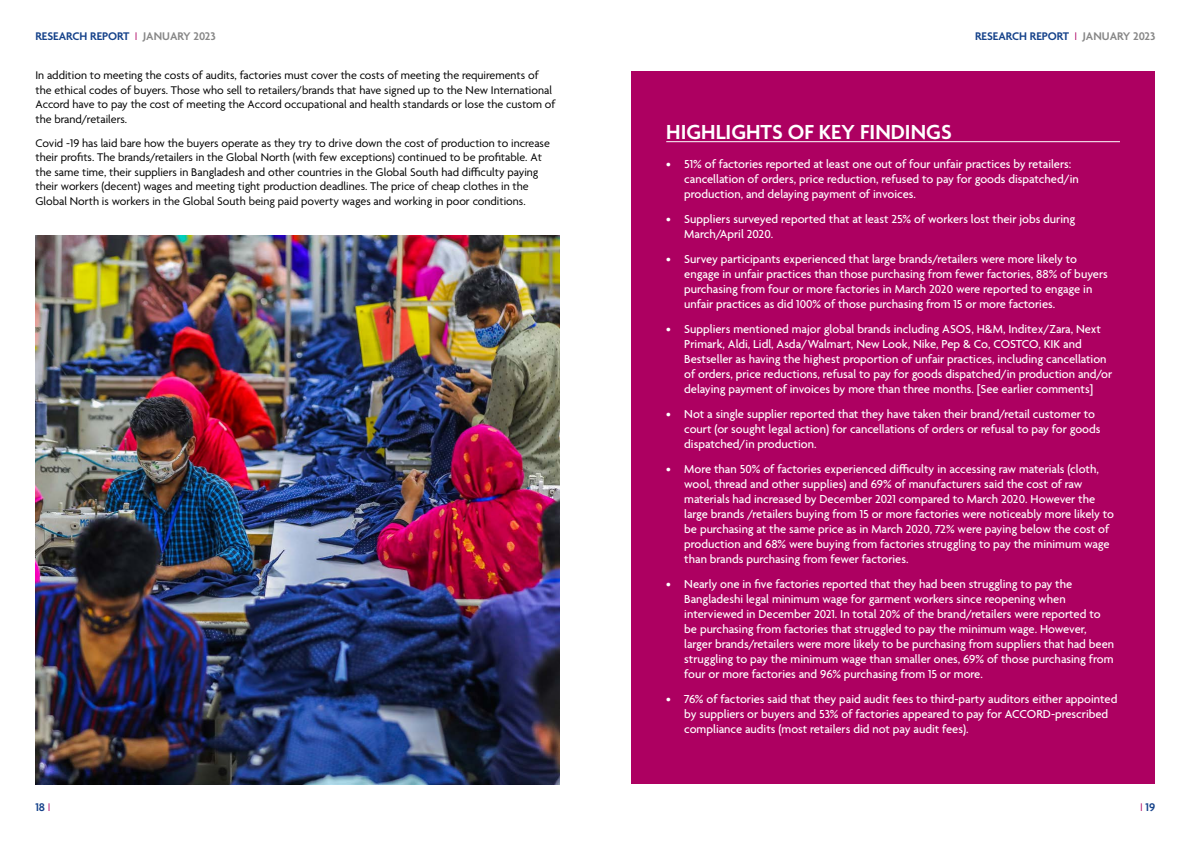
<style>
.page{position:relative;width:1191px;height:842px;background:#fff}
.page>*{position:absolute;margin:0;border:0;box-sizing:border-box;transform-origin:0 0}
.Pink_Box_Header{font:600 22px "Agenda";color:#fff}
.Pink_Box_Bullets{font:500 12.5px/15px "Agenda";color:#fff}
.Pink_Box_Bullets__1s{font:500 12.5px/15px "Agenda";color:#fff}
.Body_Text__After_Sub{font:12px/14.4px "Agenda";color:#000}
.t1{font:600 12px "Agenda";color:#15428a}
.s1{font-weight:300;color:#ad0061}
.s2{color:#878787}
</style>
<div class="page">
<img style="left:36px;top:236px;width:523px;height:549px">
<div style="left:631px;top:71px;width:523px;height:713px;background:#ad0061"></div>
<hr style="left:666px;top:141px;width:454px;height:1px;background:#fff">
<p class="t1" style="left:35px;top:29px;width:182px">RESEARCH REPORT <span class="s1">I</span> <span class="s2">JANUARY 2023</span></p>
<p class="t1" style="left:975px;top:29px;width:182px">RESEARCH REPORT <span class="s1">I</span> <span class="s2">JANUARY 2023</span></p>
<p class="Body_Text__After_Sub" style="left:35px;top:69px;width:521px">In addition to meeting the costs of audits, factories must cover the costs of meeting the requirements of the ethical codes of buyers. Those who sell to retailers/brands that have signed up to the New International Accord have to pay the cost of meeting the Accord occupational and health standards or lose the custom of the brand/retailers.</p>
<p class="Body_Text__After_Sub" style="left:35px;top:137px;width:516px">Covid -19 has laid bare how the buyers operate as they try to drive down the cost of production to increase their profits. The brands/retailers in the Global North (with few exceptions) continued to be profitable. At the same time, their suppliers in Bangladesh and other countries in the Global South had difficulty paying their workers (decent) wages and meeting tight production deadlines. The price of cheap clothes in the Global North is workers in the Global South being paid poverty wages and working in poor conditions.</p>
<h2 class="Pink_Box_Header" style="left:666px;top:120px;width:287px">HIGHLIGHTS OF KEY FINDINGS</h2>
<p class="Pink_Box_Bullets__1s" style="left:684px;top:157px;width:396px;text-indent:-18px">• 51% of factories reported at least one out of four unfair practices by retailers: cancellation of orders, price reduction, refused to pay for goods dispatched/in production, and delaying payment of invoices.</p>
<p class="Pink_Box_Bullets" style="left:684px;top:212px;width:392px;text-indent:-18px">• Suppliers surveyed reported that at least 25% of workers lost their jobs during<br>March/April 2020.</p>
<p class="Pink_Box_Bullets" style="left:684px;top:252px;width:425px;text-indent:-18px">• Survey participants experienced that large brands/retailers were more likely to engage in unfair practices than those purchasing from fewer factories, 88% of buyers purchasing from four or more factories in March 2020 were reported to engage in unfair practices as did 100% of those purchasing from 15 or more factories.</p>
<p class="Pink_Box_Bullets" style="left:684px;top:322px;width:429px;text-indent:-18px">• Suppliers mentioned major global brands including ASOS, H&amp;M, Inditex/Zara, Next Primark, Aldi, Lidl, Asda/Walmart, New Look, Nike, Pep &amp; Co, COSTCO, KIK and Bestseller as having the highest proportion of unfair practices, including cancellation of orders, price reductions, refusal to pay for goods dispatched/in production and/or delaying payment of invoices by more than three months. [See earlier comments]</p>
<p class="Pink_Box_Bullets" style="left:684px;top:407px;width:418px;text-indent:-18px">• Not a single supplier reported that they have taken their brand/retail customer to court (or sought legal action) for cancellations of orders or refusal to pay for goods dispatched/in production.</p>
<p class="Pink_Box_Bullets" style="left:684px;top:462px;width:431px;text-indent:-18px">• More than 50% of factories experienced difficulty in accessing raw materials (cloth, wool, thread and other supplies) and 69% of manufacturers said the cost of raw materials had increased by December 2021 compared to March 2020. However the large brands /retailers buying from 15 or more factories were noticeably more likely to be purchasing at the same price as in March 2020, 72% were paying below the cost of production and 68% were buying from factories struggling to pay the minimum wage than brands purchasing from fewer factories.</p>
<p class="Pink_Box_Bullets" style="left:684px;top:577px;width:431px;text-indent:-18px">• Nearly one in five factories reported that they had been struggling to pay the Bangladeshi legal minimum wage for garment workers since reopening when interviewed in December 2021. In total 20% of the brand/retailers were reported to be purchasing from factories that struggled to pay the minimum wage. However, larger brands/retailers were more likely to be purchasing from suppliers that had been struggling to pay the minimum wage than smaller ones, 69% of those purchasing from four or more factories and 96% purchasing from 15 or more.</p>
<p class="Pink_Box_Bullets" style="left:684px;top:692px;width:435px;text-indent:-18px">• 76% of factories said that they paid audit fees to third-party auditors either appointed by suppliers or buyers and 53% of factories appeared to pay for ACCORD-prescribed compliance audits (most retailers did not pay audit fees).</p>
<p class="t1" style="left:35px;top:800px;width:17px">18 <span class="s1">I</span></p>
<p class="t1" style="left:1140px;top:800px;width:17px"><span class="s1">I</span> 19</p>
</div>
